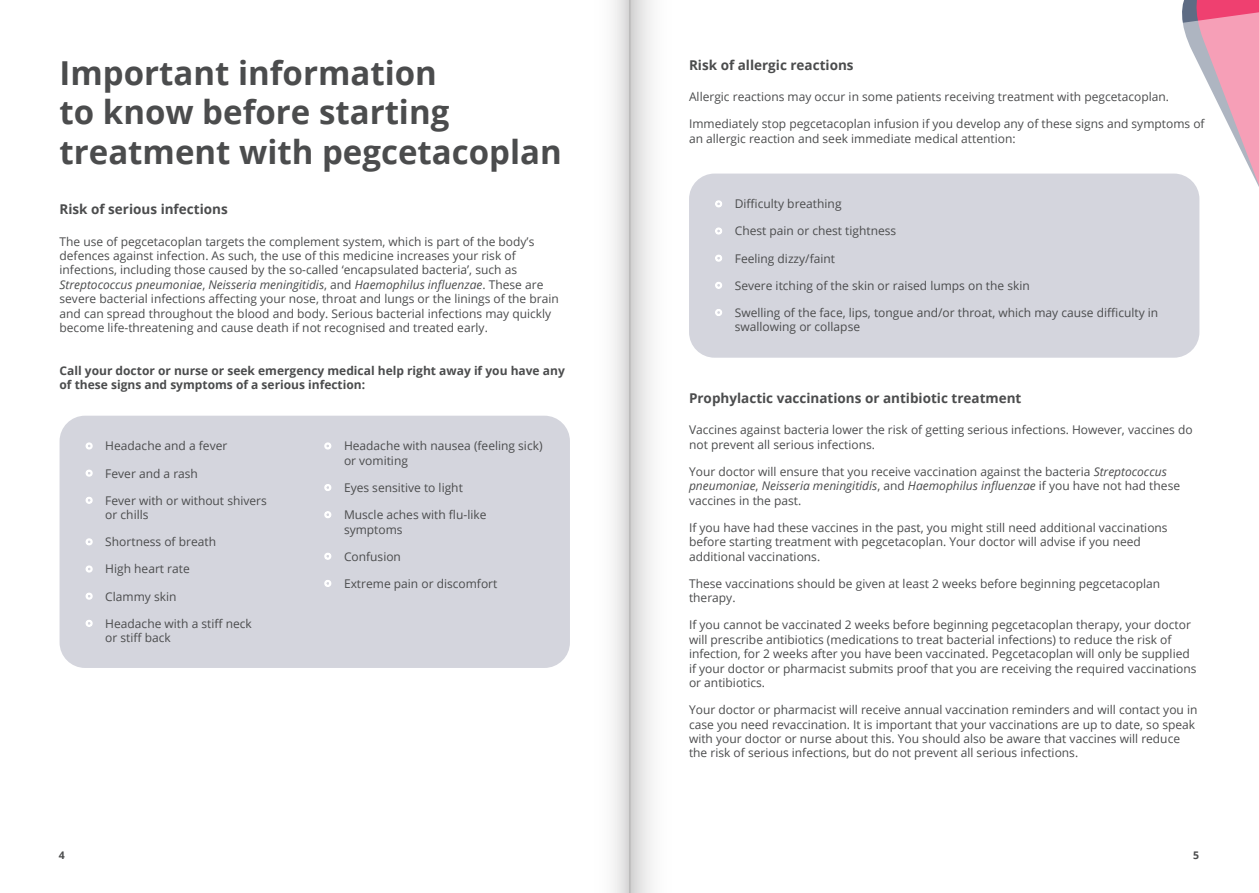
<style>
.page{position:relative;width:1259px;height:893px;background:#fff}
.page>*{position:absolute;margin:0;border:0;box-sizing:border-box;transform-origin:0 0}
.t1{font:700 33px/39.6px "Open Sans";color:#4b4c4d}
.t2{font:700 13.5px "Open Sans";color:#4b4c4d}
.t3{font:12px/14.4px "Open Sans";color:#4b4c4d}
.t4{font:700 12px/14.4px "Open Sans";color:#4b4c4d}
.t5{font:700 10.5px "Open Sans";color:#4b4c4d}
.s1{font-style:italic}
.s2{font-weight:700;color:#fff}
</style>
<div class="page">
<svg style="left:1179px;top:0;width:80px;height:219px"></svg>
<div style="left:60px;top:416px;width:510px;height:252px;background:#d4d5dd;border-radius:26px"></div>
<div style="left:689px;top:174px;width:510px;height:184px;background:#d4d5dd;border-radius:26px"></div>
<svg style="left:613px;top:0;width:39px;height:893px;fill:#e7e7e7"></svg>
<hr style="left:629px;top:0;width:1px;height:893px;background:#231f20">
<h1 class="t1" style="left:60px;top:52px;width:504px">Important information<br>to know before starting treatment with pegcetacoplan</h1>
<p class="t2" style="left:60px;top:200px;width:170px">Risk of serious infections</p>
<p class="t3" style="left:60px;top:234px;width:501px">The use of pegcetacoplan targets the complement system, which is part of the body’s defences against infection. As such, the use of this medicine increases your risk of infections, including those caused by the so‑called ‘encapsulated bacteria’, such as <span class="s1">Streptococcus pneumoniae</span>, <span class="s1">Neisseria meningitidis</span>, and <span class="s1">Haemophilus influenzae</span>. These are severe bacterial infections affecting your nose, throat and lungs or the linings of the brain and can spread throughout the blood and body. Serious bacterial infections may quickly become life-threatening and cause death if not recognised and treated early.</p>
<p class="t4" style="left:60px;top:363px;width:507px">Call your doctor or nurse or seek emergency medical help right away if you have any of these signs and symptoms of a serious infection:</p>
<p class="t3" style="left:93px;top:438px;width:135px"><span class="s2">⚪</span> Headache and a fever</p>
<p class="t3" style="left:93px;top:466px;width:106px"><span class="s2">⚪</span> Fever and a rash</p>
<p class="t3" style="left:105px;top:493px;width:163px;text-indent:-12px"><span class="s2">⚪</span> Fever with or without shivers or chills</p>
<p class="t3" style="left:93px;top:534px;width:124px"><span class="s2">⚪</span> Shortness of breath</p>
<p class="t3" style="left:93px;top:562px;width:98px"><span class="s2">⚪</span> High heart rate</p>
<p class="t3" style="left:93px;top:589px;width:85px"><span class="s2">⚪</span> Clammy skin</p>
<p class="t3" style="left:105px;top:616px;width:148px;text-indent:-12px"><span class="s2">⚪</span> Headache with a stiff neck or stiff back</p>
<p class="t3" style="left:344px;top:438px;width:200px;text-indent:-12px"><span class="s2">⚪</span> Headache with nausea (feeling sick) or vomiting</p>
<p class="t3" style="left:332px;top:480px;width:132px"><span class="s2">⚪</span> Eyes sensitive to light</p>
<p class="t3" style="left:344px;top:507px;width:144px;text-indent:-12px"><span class="s2">⚪</span> Muscle aches with flu-like symptoms</p>
<p class="t3" style="left:332px;top:549px;width:70px"><span class="s2">⚪</span> Confusion</p>
<p class="t3" style="left:332px;top:576px;width:167px"><span class="s2">⚪</span> Extreme pain or discomfort</p>
<p class="t2" style="left:689px;top:55px;width:166px">Risk of allergic reactions</p>
<p class="t3" style="left:689px;top:89px;width:481px">Allergic reactions may occur in some patients receiving treatment with pegcetacoplan.</p>
<p class="t3" style="left:689px;top:117px;width:517px">Immediately stop pegcetacoplan infusion if you develop any of these signs and symptoms of an allergic reaction and seek immediate medical attention:</p>
<p class="t3" style="left:723px;top:196px;width:120px"><span class="s2">⚪</span> Difficulty breathing</p>
<p class="t3" style="left:723px;top:224px;width:175px"><span class="s2">⚪</span> Chest pain or chest tightness</p>
<p class="t3" style="left:723px;top:251px;width:114px"><span class="s2">⚪</span> Feeling dizzy/faint</p>
<p class="t3" style="left:723px;top:278px;width:308px"><span class="s2">⚪</span> Severe itching of the skin or raised lumps on the skin</p>
<p class="t3" style="left:735px;top:305px;width:425px;text-indent:-12px"><span class="s2">⚪</span> Swelling of the face, lips, tongue and/or throat, which may cause difficulty in swallowing or collapse</p>
<p class="t2" style="left:689px;top:388px;width:334px">Prophylactic vaccinations or antibiotic treatment</p>
<p class="t3" style="left:689px;top:422px;width:505px">Vaccines against bacteria lower the risk of getting serious infections. However, vaccines do not prevent all serious infections.</p>
<p class="t3" style="left:689px;top:464px;width:492px">Your doctor will ensure that you receive vaccination against the bacteria <span class="s1">Streptococcus pneumoniae</span>, <span class="s1">Neisseria meningitidis</span>, and <span class="s1">Haemophilus influenzae</span> if you have not had these vaccines in the past.</p>
<p class="t3" style="left:689px;top:520px;width:480px">If you have had these vaccines in the past, you might still need additional vaccinations before starting treatment with pegcetacoplan. Your doctor will advise if you need additional vaccinations.</p>
<p class="t3" style="left:689px;top:576px;width:473px">These vaccinations should be given at least 2 weeks before beginning pegcetacoplan therapy.</p>
<p class="t3" style="left:689px;top:617px;width:509px">If you cannot be vaccinated 2 weeks before beginning pegcetacoplan therapy, your doctor will prescribe antibiotics (medications to treat bacterial infections) to reduce the risk of infection, for 2 weeks after you have been vaccinated. Pegcetacoplan will only be supplied if your doctor or pharmacist submits proof that you are receiving the required vaccinations or antibiotics.</p>
<p class="t3" style="left:689px;top:702px;width:510px">Your doctor or pharmacist will receive annual vaccination reminders and will contact you in case you need revaccination. It is important that your vaccinations are up to date, so speak with your doctor or nurse about this. You should also be aware that vaccines will reduce the risk of serious infections, but do not prevent all serious infections.</p>
<p class="t5" style="left:59px;top:848px;width:7px">4</p>
<p class="t5" style="left:1193px;top:848px;width:7px">5</p>
</div>
